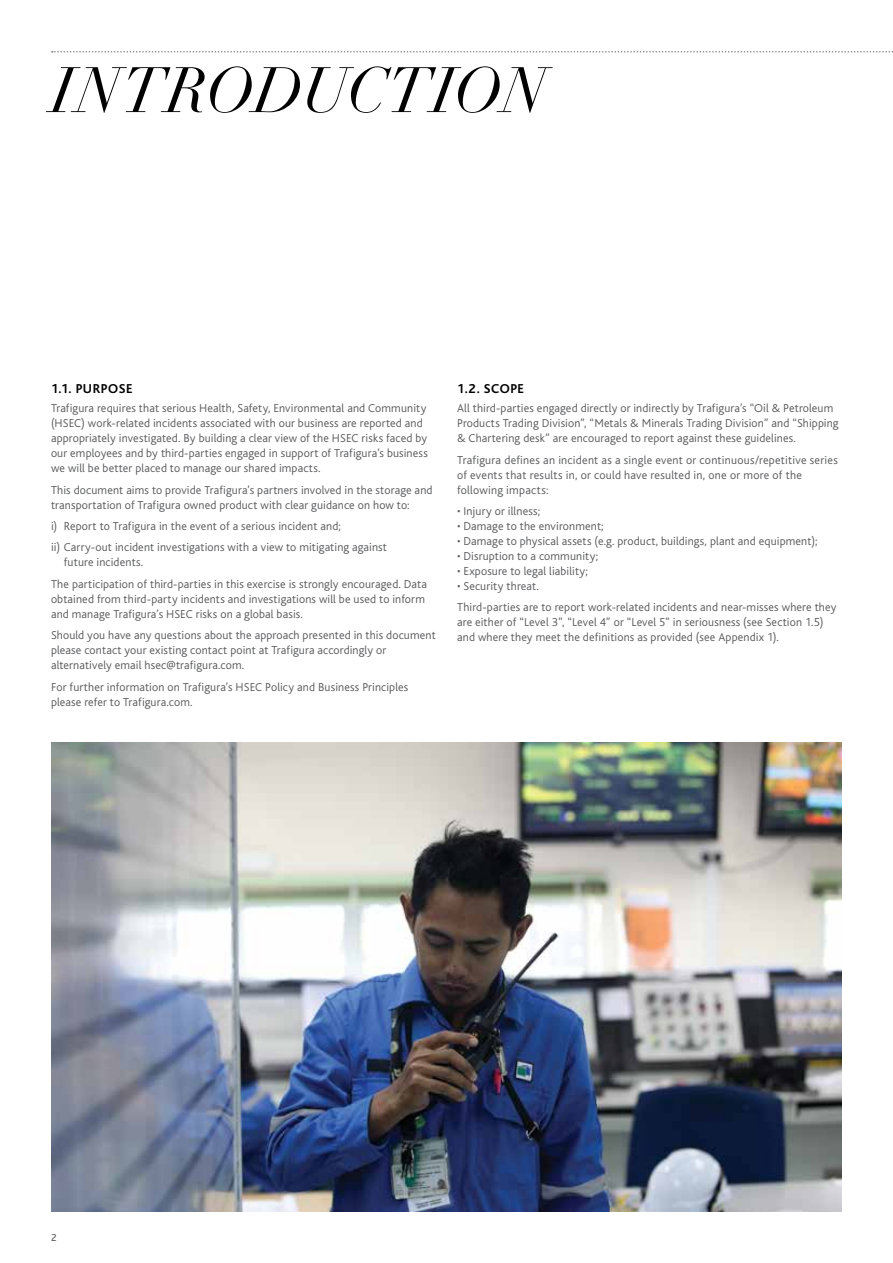
<style>
.page{position:relative;width:893px;height:1263px;background:#fff}
.page>*{position:absolute;margin:0;border:0;box-sizing:border-box;transform-origin:0 0}
.t1{font:italic 63px "Didot";letter-spacing:-.01em;color:#000}
.t2{font:700 13.5px "Bliss";letter-spacing:.04em;color:#000}
.t3{font:300 12px/15px "Bliss";letter-spacing:.015em;color:#58595b}
.t4{font:10.5px "Bliss";color:#58595b}
</style>
<div class="page">
<svg style="left:52px;top:51px;width:841px;height:2px"></svg>
<img style="left:51px;top:743px;width:791px;height:469px">
<h1 class="t1" style="left:51px;top:51px;width:497px">INTRODUCTION</h1>
<p class="t2" style="left:51px;top:382px;width:83px">1.1. PURPOSE</p>
<p class="t3" style="left:51px;top:401px;width:378px">Trafigura requires that serious Health, Safety, Environmental and Community (HSEC) work-related incidents associated with our business are reported and appropriately investigated. By building a clear view of the HSEC risks faced by our employees and by third-parties engaged in support of Trafigura’s business we will be better placed to manage our shared impacts.</p>
<p class="t3" style="left:51px;top:482px;width:383px">This document aims to provide Trafigura’s partners involved in the storage and transportation of Trafigura owned product with clear guidance on how to:</p>
<p class="t3" style="left:51px;top:516px;width:338px;line-height:21.3px">i) Report to Trafigura in the event of a serious incident and;<br>ii) Carry-out incident investigations with a view to mitigating against</p>
<p class="t3" style="left:51px;top:552px;width:378px;line-height:21.3px;text-indent:13px">future incidents.<br>The participation of third-parties in this exercise is strongly encouraged. Data</p>
<p class="t3" style="left:51px;top:592px;width:375px">obtained from third-party incidents and investigations will be used to inform and manage Trafigura’s HSEC risks on a global basis.</p>
<p class="t3" style="left:51px;top:628px;width:386px">Should you have any questions about the approach presented in this document please contact your existing contact point at Trafigura accordingly or alternatively email hsec@trafigura.com.</p>
<p class="t3" style="left:51px;top:679px;width:359px">For further information on Trafigura’s HSEC Policy and Business Principles please refer to Trafigura.com.</p>
<p class="t2" style="left:457px;top:382px;width:68px">1.2. SCOPE</p>
<p class="t3" style="left:457px;top:401px;width:383px">All third-parties engaged directly or indirectly by Trafigura’s “Oil &amp; Petroleum<br>Products Trading Division”, “Metals &amp; Minerals Trading Division” and “Shipping &amp; Chartering desk” are encouraged to report against these guidelines.</p>
<p class="t3" style="left:457px;top:452px;width:382px">Trafigura defines an incident as a single event or continuous/repetitive series of events that results in, or could have resulted in, one or more of the following impacts:</p>
<p class="t3" style="left:457px;top:504px;width:84px">• Injury or illness;</p>
<p class="t3" style="left:457px;top:519px;width:148px">• Damage to the environment;</p>
<p class="t3" style="left:457px;top:534px;width:362px">• Damage to physical assets (e.g. product, buildings, plant and equipment);</p>
<p class="t3" style="left:457px;top:549px;width:142px">• Disruption to a community;</p>
<p class="t3" style="left:457px;top:564px;width:132px">• Exposure to legal liability;</p>
<p class="t3" style="left:457px;top:576px;width:381px;line-height:21.3px">• Security threat.<br>Third-parties are to report work-related incidents and near-misses where they</p>
<p class="t3" style="left:457px;top:615px;width:368px">are either of “Level 3”, “Level 4” or “Level 5” in seriousness (see Section 1.5) and where they meet the definitions as provided (see Appendix 1).</p>
<p class="t4" style="left:51px;top:1232px;width:7px">2</p>
</div>
